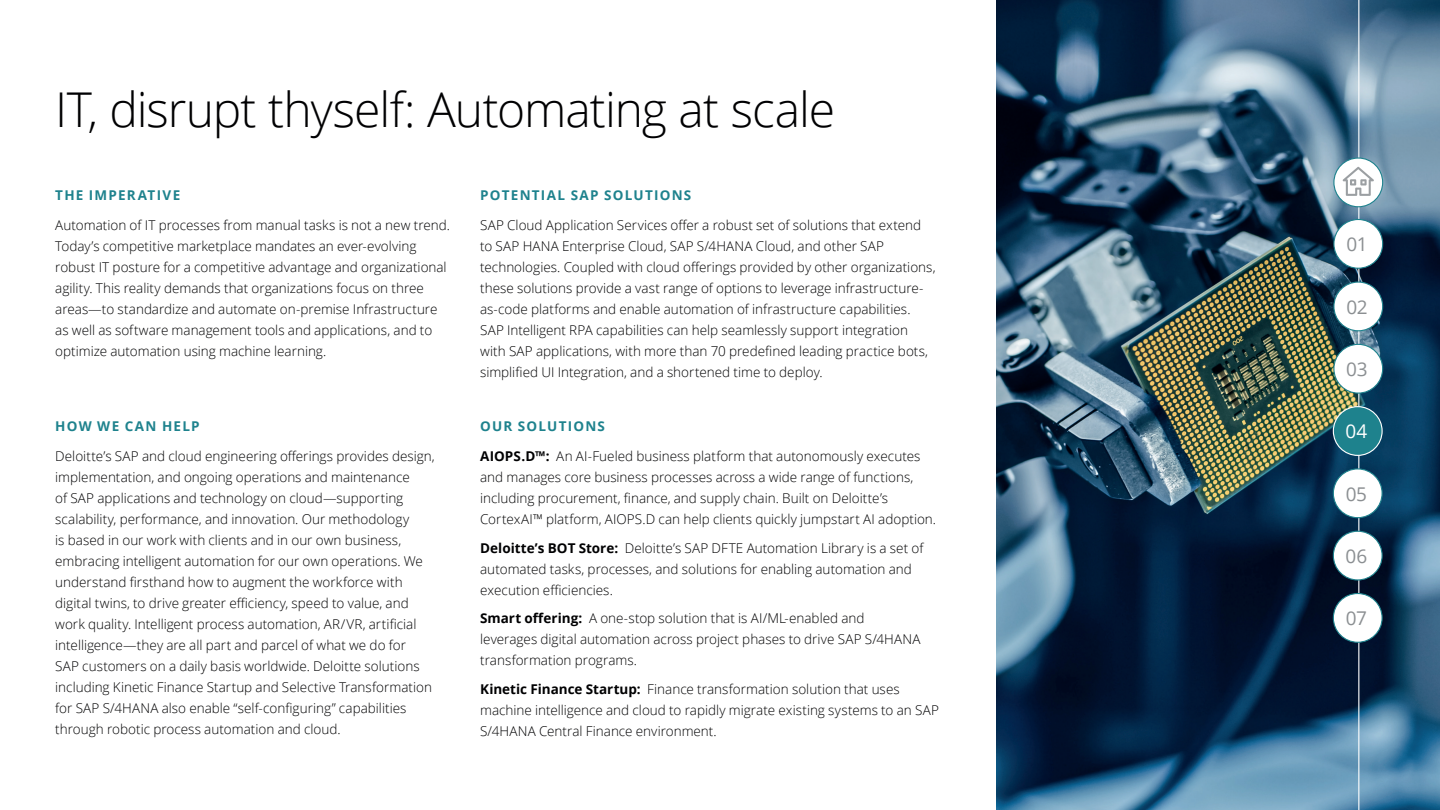
<style>
.page{position:relative;width:1440px;height:810px;background:#fff}
.page>*{position:absolute;margin:0;border:0;box-sizing:border-box;transform-origin:0 0}
.t1{font:300 48px "Open Sans";letter-spacing:-.02em;color:#000002}
.t2{font:18.9px "Open Sans";letter-spacing:-.02em;color:#8b8f92}
.t3{font:18.9px "Open Sans";color:#fff}
.t4{font:300 13.5px/21px "Open Sans";color:#000002}
.t5{font:700 13.5px "Open Sans";letter-spacing:.095em;color:#1e828d}
.s1{font-weight:700}
</style>
<div class="page">
<img style="left:996px;top:0;width:444px;height:810px">
<hr style="left:1358px;top:0;width:1px;height:810px;background:#fff">
<div style="left:1333px;top:407px;width:49px;height:48px;background:#1e828d;border-radius:50%"></div>
<div style="left:1333px;top:406px;width:50px;height:50px;border:1px solid #fff;border-radius:50%"></div>
<div style="left:1333px;top:594px;width:49px;height:48px;background:#fff;border-radius:50%"></div>
<div style="left:1333px;top:593px;width:50px;height:50px;border:1px solid #1e828d;border-radius:50%"></div>
<div style="left:1333px;top:469px;width:49px;height:49px;background:#fff;border-radius:50%"></div>
<div style="left:1333px;top:468px;width:50px;height:50px;border:1px solid #1e828d;border-radius:50%"></div>
<div style="left:1334px;top:282px;width:49px;height:49px;background:#fff;border-radius:50%"></div>
<div style="left:1333px;top:281px;width:50px;height:50px;border:1px solid #1e828d;border-radius:50%"></div>
<div style="left:1334px;top:344px;width:49px;height:49px;background:#fff;border-radius:50%"></div>
<div style="left:1333px;top:344px;width:50px;height:50px;border:1px solid #1e828d;border-radius:50%"></div>
<div style="left:1334px;top:219px;width:49px;height:49px;background:#fff;border-radius:50%"></div>
<div style="left:1333px;top:219px;width:50px;height:50px;border:1px solid #1e828d;border-radius:50%"></div>
<div style="left:1333px;top:531px;width:49px;height:49px;background:#fff;border-radius:50%"></div>
<div style="left:1333px;top:531px;width:50px;height:50px;border:1px solid #1e828d;border-radius:50%"></div>
<div style="left:1334px;top:158px;width:49px;height:49px;background:#fff;border-radius:50%"></div>
<div style="left:1333px;top:157px;width:50px;height:50px;border:1px solid #1e828d;border-radius:50%"></div>
<svg style="left:1343px;top:167px;width:31px;height:29px"></svg>
<h1 class="t1" style="left:55px;top:77px;width:781px">IT, disrupt thyself: Automating at scale</h1>
<p class="t5" style="left:55px;top:185px;width:127px">THE IMPERATIVE</p>
<p class="t4" style="left:55px;top:214px;width:396px">Automation of IT processes from manual tasks is not a new trend.<br>Today’s competitive marketplace mandates an ever-evolving robust IT posture for a competitive advantage and organizational agility. This reality demands that organizations focus on three areas—to standardize and automate on-premise Infrastructure as well as software management tools and applications, and to optimize automation using machine learning.</p>
<p class="t5" style="left:55px;top:417px;width:146px">HOW WE CAN HELP</p>
<p class="t4" style="left:55px;top:445px;width:381px">Deloitte’s SAP and cloud engineering offerings provides design, implementation, and ongoing operations and maintenance<br>of SAP applications and technology on cloud—supporting scalability, performance, and innovation. Our methodology<br>is based in our work with clients and in our own business, embracing intelligent automation for our own operations. We understand firsthand how to augment the workforce with digital twins, to drive greater efficiency, speed to value, and work quality. Intelligent process automation, AR/VR, artificial intelligence—they are all part and parcel of what we do for<br>SAP customers on a daily basis worldwide. Deloitte solutions including Kinetic Finance Startup and Selective Transformation for SAP S/4HANA also enable “self-configuring” capabilities through robotic process automation and cloud.</p>
<p class="t5" style="left:480px;top:185px;width:213px">POTENTIAL SAP SOLUTIONS</p>
<p class="t4" style="left:480px;top:214px;width:457px">SAP Cloud Application Services offer a robust set of solutions that extend to SAP HANA Enterprise Cloud, SAP S/4HANA Cloud, and other SAP technologies. Coupled with cloud offerings provided by other organizations, these solutions provide a vast range of options to leverage infrastructure&shy;as-code platforms and enable automation of infrastructure capabilities.<br>SAP Intelligent RPA capabilities can help seamlessly support integration with SAP applications, with more than 70 predefined leading practice bots, simplified UI Integration, and a shortened time to deploy.</p>
<p class="t5" style="left:480px;top:417px;width:126px">OUR SOLUTIONS</p>
<p class="t4" style="left:480px;top:445px;width:458px"><span class="s1">AIOPS.D™:</span> An AI-Fueled business platform that autonomously executes and manages core business processes across a wide range of functions, including procurement, finance, and supply chain. Built on Deloitte’s CortexAI™ platform, AIOPS.D can help clients quickly jumpstart AI adoption.</p>
<p class="t4" style="left:480px;top:537px;width:445px"><span class="s1">Deloitte’s BOT Store:</span> Deloitte’s SAP DFTE Automation Library is a set of automated tasks, processes, and solutions for enabling automation and execution efficiencies.</p>
<p class="t4" style="left:480px;top:607px;width:442px"><span class="s1">Smart offering:</span> A one-stop solution that is AI/ML-enabled and leverages digital automation across project phases to drive SAP S/4HANA transformation programs.</p>
<p class="t4" style="left:480px;top:678px;width:460px"><span class="s1">Kinetic Finance Startup:</span> Finance transformation solution that uses machine intelligence and cloud to rapidly migrate existing systems to an SAP<br>S/4HANA Central Finance environment.</p>
<h2 class="t2" style="left:1346px;top:231px;width:23px">01</h2>
<h2 class="t2" style="left:1346px;top:294px;width:23px">02</h2>
<h2 class="t2" style="left:1346px;top:356px;width:23px">03</h2>
<h2 class="t3" style="left:1345px;top:418px;width:23px">04</h2>
<h2 class="t2" style="left:1346px;top:481px;width:23px">05</h2>
<h2 class="t2" style="left:1346px;top:543px;width:23px">06</h2>
<h2 class="t2" style="left:1346px;top:605px;width:23px">07</h2>
</div>
